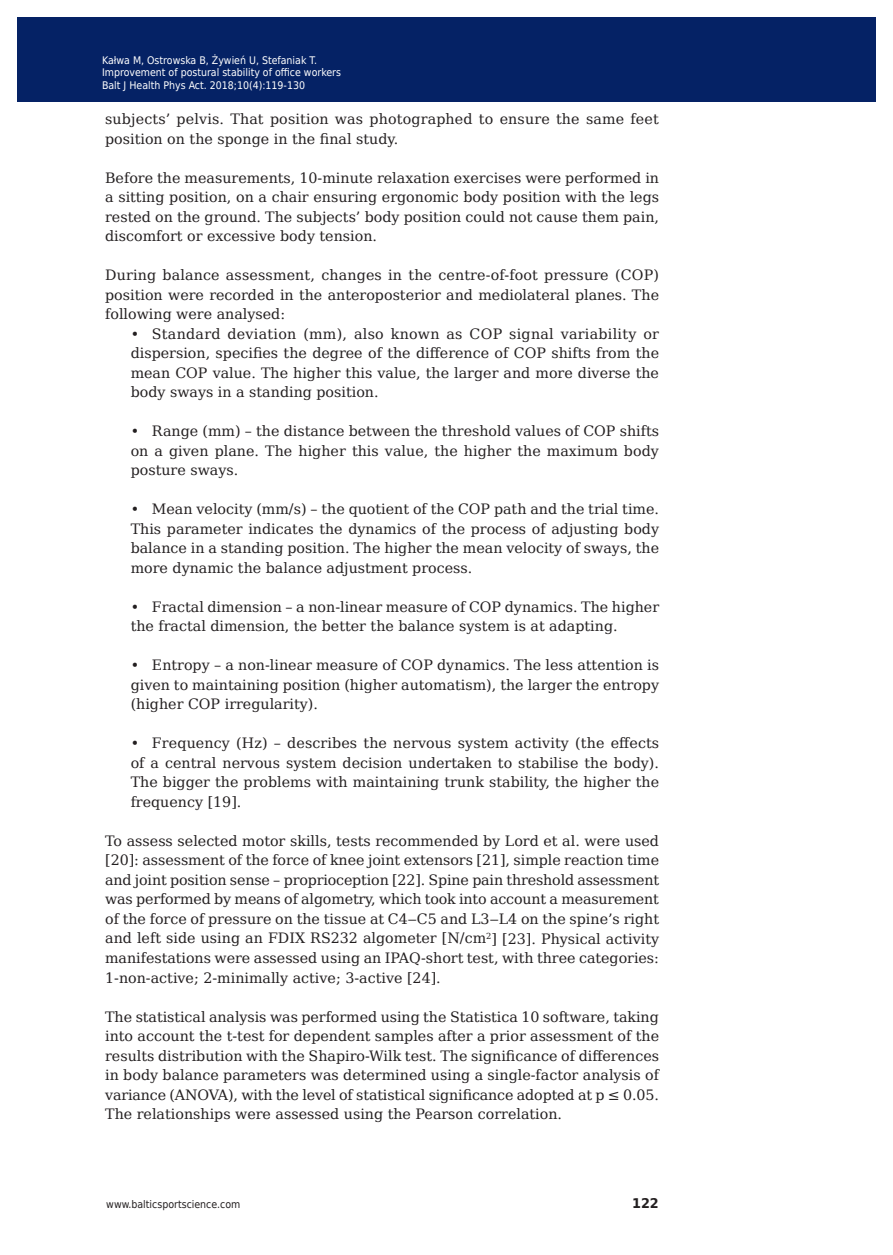
<style>
.page{position:relative;width:893px;height:1255px;background:#fff}
.page>*{position:absolute;margin:0;border:0;box-sizing:border-box;transform-origin:0 0}
.t1{font:14.25px/19.5px "DejaVu Serif";color:#231f20;text-align:justify}
.t2{font:700 13.35px "DejaVu Sans";color:#231f20;scale:.96 1}
.t3{font:10.5px/12.6px "DejaVu Sans Condensed";color:#fff}
.t4{font:10.5px "DejaVu Sans";color:#fff}
.t5{font:10.5px "DejaVu Sans Condensed";color:#231f20}
</style>
<div class="page">
<div style="left:17px;top:17px;width:855px;height:85px;background:#052265"></div>
<p class="t3" style="left:102px;top:54px;width:241px">Kałwa M, Ostrowska B, Żywień U, Stefaniak T.<br>Improvement of postural stability of office workers<br>Balt J Health Phys Act. 2018;10(4):119-130</p>
<p class="t3" style="left:108px;top:55px;width:341px">Szczesna-Kaczmarek A<br>Blood K+ concentration balance after prolonged submaximal exercise...</p>
<p class="t4" style="left:108px;top:78px;width:224px">Balt J Health Phys Act 2014; 1(1): 233-244</p>
<p class="t1" style="left:105px;top:109px;width:555px">subjects’ pelvis. That position was photographed to ensure the same feet position on the sponge in the final study.</p>
<p class="t1" style="left:105px;top:167px;width:555px">Before the measurements, 10-minute relaxation exercises were performed in a sitting position, on a chair ensuring ergonomic body position with the legs rested on the ground. The subjects’ body position could not cause them pain, discomfort or excessive body tension.</p>
<p class="t1" style="left:105px;top:265px;width:555px">During balance assessment, changes in the centre-of-foot pressure (COP) position were recorded in the anteroposterior and mediolateral planes. The following were analysed:</p>
<p class="t1" style="left:131px;top:323px;width:530px">• Standard deviation (mm), also known as COP signal variability or dispersion, specifies the degree of the difference of COP shifts from the mean COP value. The higher this value, the larger and more diverse the body sways in a standing position.</p>
<p class="t1" style="left:131px;top:421px;width:530px">• Range (mm) – the distance between the threshold values of COP shifts on a given plane. The higher this value, the higher the maximum body posture sways.</p>
<p class="t1" style="left:131px;top:499px;width:530px">• Mean velocity (mm/s) – the quotient of the COP path and the trial time.<br>This parameter indicates the dynamics of the process of adjusting body balance in a standing position. The higher the mean velocity of sways, the more dynamic the balance adjustment process.</p>
<p class="t1" style="left:131px;top:596px;width:530px">• Fractal dimension – a non-linear measure of COP dynamics. The higher the fractal dimension, the better the balance system is at adapting.</p>
<p class="t1" style="left:131px;top:655px;width:530px">• Entropy – a non-linear measure of COP dynamics. The less attention is given to maintaining position (higher automatism), the larger the entropy (higher COP irregularity).</p>
<p class="t1" style="left:131px;top:733px;width:530px">• Frequency (Hz) – describes the nervous system activity (the effects of a central nervous system decision undertaken to stabilise the body).<br>The bigger the problems with maintaining trunk stability, the higher the frequency [19].</p>
<p class="t1" style="left:105px;top:830px;width:555px">To assess selected motor skills, tests recommended by Lord et al. were used [20]: assessment of the force of knee joint extensors [21], simple reaction time and joint position sense – proprioception [22]. Spine pain threshold assessment was performed by means of algometry, which took into account a measurement of the force of pressure on the tissue at C4‒C5 and L3‒L4 on the spine’s right and left side using an FDIX RS232 algometer [N/cm<sup>2</sup>] [23]. Physical activity manifestations were assessed using an IPAQ-short test, with three categories:<br>1-non-active; 2-minimally active; 3-active [24].</p>
<p class="t1" style="left:105px;top:1006px;width:555px">The statistical analysis was performed using the Statistica 10 software, taking into account the t-test for dependent samples after a prior assessment of the results distribution with the Shapiro-Wilk test. The significance of differences in body balance parameters was determined using a single-factor analysis of variance (ANOVA), with the level of statistical significance adopted at p ≤ 0.05.<br>The relationships were assessed using the Pearson correlation.</p>
<p class="t5" style="left:106px;top:1195px;width:136px">www.balticsportscience.com</p>
<p class="t2" style="left:632px;top:1192px;width:29px">122</p>
</div>
